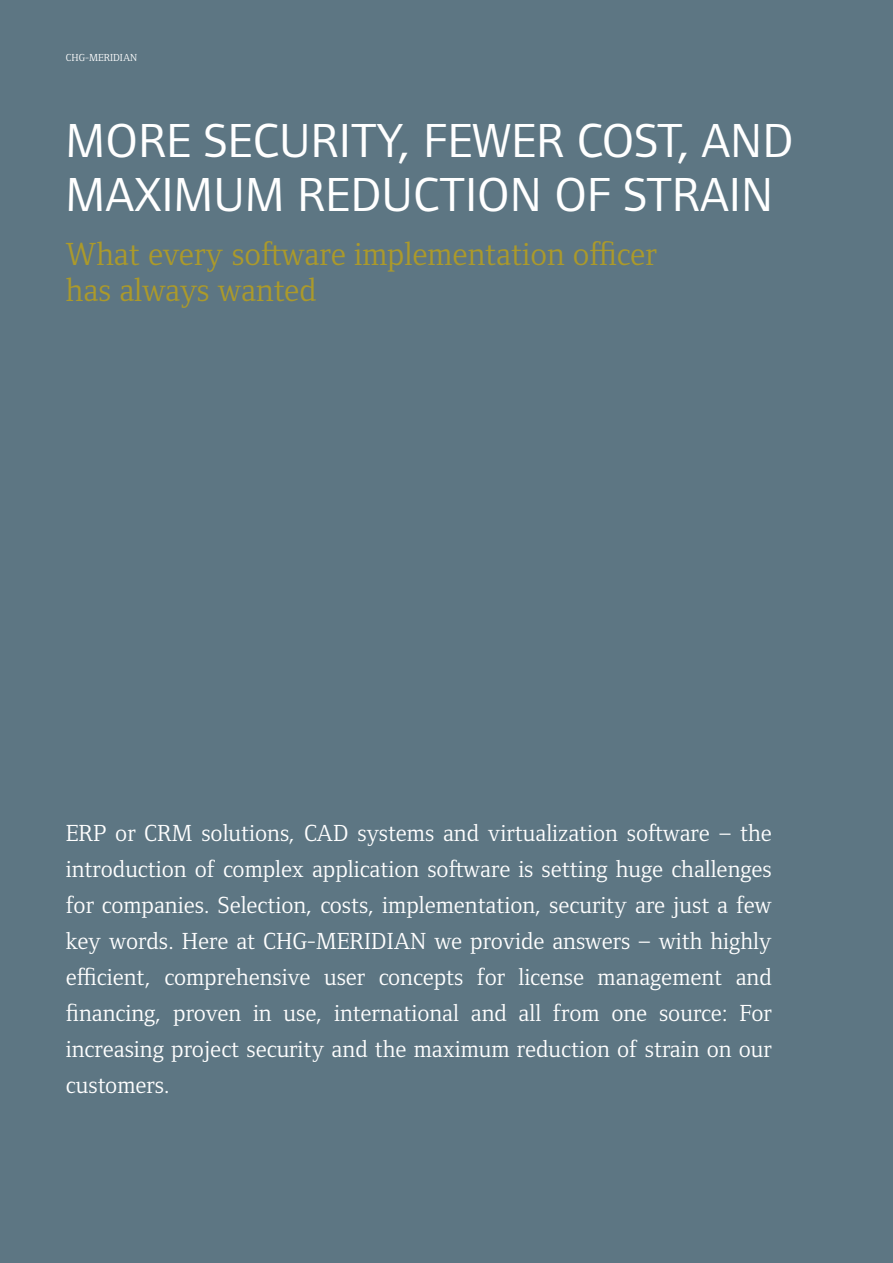
<style>
.page{position:relative;width:893px;height:1263px;background:#5d7683}
.page>*{position:absolute;margin:0;border:0;box-sizing:border-box;transform-origin:0 0}
.t1{font:49.5px/54px "Foundry Form Sans OT2";color:#fff}
.t2{font:33px/36px "Foundry Form Serif";color:#ac9a2a}
.t3{font:24px/36px "Foundry Form Serif";color:#fff;text-align:justify}
.t4{font:10.5px "Foundry Form Serif";color:#fff}
</style>
<div class="page">
<p class="t4" style="left:66px;top:50px;width:73px">CHG-MERIDIAN</p>
<h1 class="t1" style="left:66px;top:111px;width:729px">MORE SECURITY, FEWER COST, AND<br>MAXIMUM REDUCTION OF STRAIN</h1>
<h2 class="t2" style="left:66px;top:234px;width:592px">What every software implementation officer has always wanted</h2>
<p class="t3" style="left:66px;top:814px;width:707px">ERP or CRM solutions, CAD systems and virtualization software – the introduction of complex application software is setting huge challenges for companies. Selection, costs, implementation, security are just a few key words. Here at CHG-MERIDIAN we provide answers – with highly efficient, comprehensive user concepts for license management and financing, proven in use, international and all from one source: For increasing project security and the maximum reduction of strain on our customers.</p>
</div>
